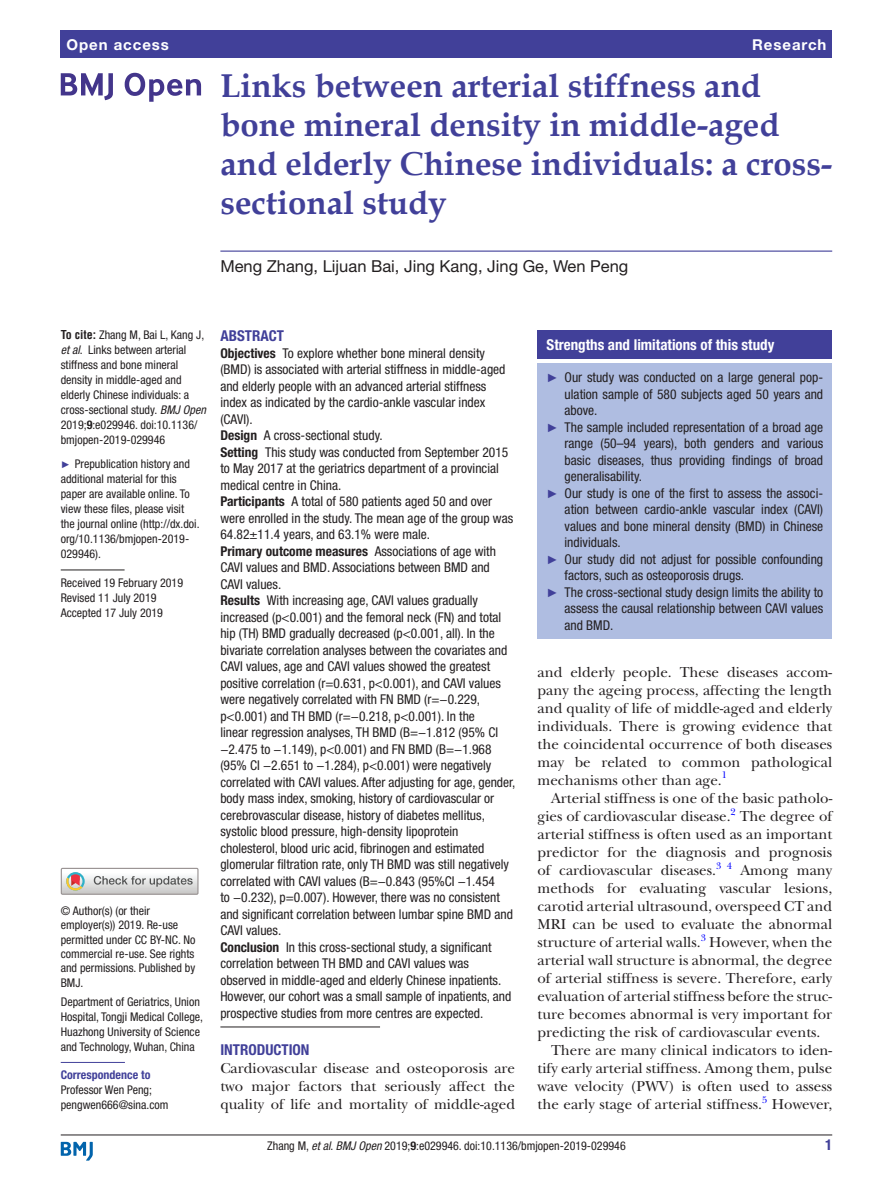
<style>
.page{position:relative;width:893px;height:1191px;background:#fff}
.page>*{position:absolute;margin:0;border:0;box-sizing:border-box;transform-origin:0 0}
.t1{font:700 33px/39px "Book Antiqua";color:#414099}
.t2{font:16.5px "Helvetica Neue LT Std";color:#231f20}
.t3{font:15px/18px "New Baskerville";color:#231f20;text-align:justify}
.t4{font:700 condensed 15px "Helvetica Neue LT Std";color:#fff}
.t5{font:700 condensed 15px "Helvetica Neue LT Std";color:#414099}
.t6{font:700 15px "Helvetica Neue LT Std";letter-spacing:.065em;color:#fff}
.t7{font:condensed 13.5px/16.5px "Helvetica Neue LT Std";color:#231f20}
.t8{font:condensed 12px/15px "Helvetica Neue LT Std";color:#231f20}
.t9{font:700 condensed 12px "Helvetica Neue LT Std";color:#414099}
.t10{font:9.9px "New Baskerville";color:#00f}
.s1{font-family:"Helvetica LT Std";font-weight:700}
.s2{font-style:italic}
.s3{font-weight:700}
.s4{font-family:"Arial";font-stretch:normal;font-size:9.75px;color:#414099}
.s5{font-family:"Arial";font-stretch:normal;font-size:12px;color:#414099}
</style>
<div class="page">
<hr style="left:61px;top:1134px;width:771px;height:1px;background:#231f20">
<svg style="left:61px;top:1141px;width:32px;height:19px"></svg>
<div style="left:61px;top:31px;width:771px;height:27px;background:#414099"></div>
<hr style="left:220px;top:250px;width:612px;height:2px;background:#414099">
<hr style="left:61px;top:569px;width:64px;height:1px;background:#231f20">
<hr style="left:61px;top:1062px;width:64px;height:1px;background:#414099">
<svg style="left:61px;top:73px;width:52px;height:27px"></svg>
<svg style="left:125px;top:73px;width:76px;height:29px"></svg>
<div style="left:61px;top:867px;width:138px;height:27px;border:1px solid #969090"></div>
<svg style="left:61px;top:868px;width:137px;height:26px"></svg>
<div style="left:538px;top:331px;width:294px;height:28px;background:#414099"></div>
<div style="left:538px;top:363px;width:294px;height:275px;background:#afbde1"></div>
<hr style="left:220px;top:1026px;width:160px;height:1px;background:#231f20">
<p class="t6" style="left:66px;top:35px;width:104px">Open access</p>
<p class="t6" style="left:752px;top:35px;width:76px">Research</p>
<h1 class="t1" style="left:220px;top:66px;width:613px">Links between arterial stiffness and bone mineral density in middle-aged and elderly Chinese individuals: a cross&shy;sectional study</h1>
<p class="t2" style="left:220px;top:257px;width:410px">Meng Zhang, Lijuan Bai, Jing Kang, Jing Ge, Wen Peng</p>
<p class="t8" style="left:61px;top:327px;width:147px"><span class="s1">To cite:</span> Zhang M, Bai L, Kang J, <span class="s2">et al</span>. Links between arterial stiffness and bone mineral density in middle-aged and elderly Chinese individuals: a cross-sectional study. <span class="s2">BMJ Open<br></span>2019;<span class="s3">9</span>:e029946. doi:10.1136/ bmjopen-2019-029946</p>
<p class="t8" style="left:61px;top:456px;width:140px"><span class="s4">►</span> Prepublication history and additional material for this paper are available online. To view these files, please visit the journal online (http://dx.doi. org/10.1136/bmjopen-2019-<br>029946).</p>
<p class="t8" style="left:61px;top:575px;width:124px">Received 19 February 2019<br>Revised 11 July 2019<br>Accepted 17 July 2019</p>
<p class="t8" style="left:61px;top:903px;width:136px;line-height:14.4px">© Author(s) (or their employer(s)) 2019. Re-use permitted under CC BY-NC. No commercial re-use. See rights and permissions. Published by<br>BMJ.</p>
<p class="t8" style="left:61px;top:994px;width:144px">Department of Geriatrics, Union<br>Hospital, Tongji Medical College,<br>Huazhong University of Science and Technology, Wuhan, China</p>
<p class="t9" style="left:61px;top:1067px;width:91px">Correspondence to</p>
<p class="t8" style="left:61px;top:1082px;width:109px">Professor Wen Peng; pengwen666@sina.com</p>
<p class="t5" style="left:220px;top:327px;width:65px">Abstract</p>
<p class="t7" style="left:220px;top:345px;width:297px"><span class="s3">Objectives</span> To explore whether bone mineral density (BMD) is associated with arterial stiffness in middle-aged and elderly people with an advanced arterial stiffness index as indicated by the cardio-ankle vascular index (CAVI).<br><span class="s3">Design</span> A cross-sectional study.<br><span class="s3">Setting</span> This study was conducted from September 2015 to May 2017 at the geriatrics department of a provincial medical centre in China.<br><span class="s3">Participants</span> A total of 580 patients aged 50 and over were enrolled in the study. The mean age of the group was 64.82±11.4 years, and 63.1% were male.<br><span class="s3">Primary outcome measures</span> Associations of age with CAVI values and BMD. Associations between BMD and CAVI values.<br><span class="s3">Results</span> With increasing age, CAVI values gradually increased (p&lt;0.001) and the femoral neck (FN) and total hip (TH) BMD gradually decreased (p&lt;0.001, all). In the bivariate correlation analyses between the covariates and CAVI values, age and CAVI values showed the greatest positive correlation (r=0.631, p&lt;0.001), and CAVI values were negatively correlated with FN BMD (r=−0.229, p&lt;0.001) and TH BMD (r=−0.218, p&lt;0.001). In the<br>linear regression analyses, TH BMD (B=−1.812 (95% CI −2.475 to −1.149), p&lt;0.001) and FN BMD (B=−1.968 (95% CI −2.651 to −1.284), p&lt;0.001) were negatively correlated with CAVI values. After adjusting for age, gender, body mass index, smoking, history of cardiovascular or cerebrovascular disease, history of diabetes mellitus, systolic blood pressure, high-density lipoprotein cholesterol, blood uric acid, fibrinogen and estimated glomerular filtration rate, only TH BMD was still negatively correlated with CAVI values (B=−0.843 (95%CI −1.454<br>to −0.232), p=0.007). However, there was no consistent and significant correlation between lumbar spine BMD and CAVI values.<br><span class="s3">Conclusion</span> In this cross-sectional study, a significant correlation between TH BMD and CAVI values was observed in middle-aged and elderly Chinese inpatients.<br>However, our cohort was a small sample of inpatients, and prospective studies from more centres are expected.</p>
<p class="t5" style="left:220px;top:1041px;width:91px">Introduction</p>
<p class="t3" style="left:220px;top:1059px;width:296px">Cardiovascular disease and osteoporosis are two major factors that seriously affect the quality of life and mortality of middle-aged</p>
<p class="t4" style="left:547px;top:336px;width:229px">Strengths and limitations of this study</p>
<p class="t7" style="left:547px;top:369px;width:278px"><span class="s5">►</span> Our study was conducted on a large general pop-</p>
<p class="t7" style="left:565px;top:385px;width:260px">ulation sample of 580 subjects aged 50 years and</p>
<p class="t7" style="left:565px;top:402px;width:34px">above.</p>
<p class="t7" style="left:547px;top:418px;width:278px"><span class="s5">►</span> The sample included representation of a broad age</p>
<p class="t7" style="left:565px;top:435px;width:260px">range (50–94 years), both genders and various</p>
<p class="t7" style="left:565px;top:451px;width:260px">basic diseases, thus providing findings of broad</p>
<p class="t7" style="left:565px;top:468px;width:79px">generalisability.</p>
<p class="t7" style="left:547px;top:484px;width:278px"><span class="s5">►</span> Our study is one of the first to assess the associ-</p>
<p class="t7" style="left:565px;top:501px;width:260px">ation between cardio-ankle vascular index (CAVI)</p>
<p class="t7" style="left:565px;top:517px;width:260px">values and bone mineral density (BMD) in Chinese</p>
<p class="t7" style="left:565px;top:534px;width:58px">individuals.</p>
<p class="t7" style="left:547px;top:550px;width:278px"><span class="s5">►</span> Our study did not adjust for possible confounding</p>
<p class="t7" style="left:565px;top:567px;width:181px">factors, such as osteoporosis drugs.</p>
<p class="t7" style="left:547px;top:583px;width:278px"><span class="s5">►</span> The cross-sectional study design limits the ability to</p>
<p class="t7" style="left:565px;top:600px;width:260px">assess the causal relationship between CAVI values</p>
<p class="t7" style="left:565px;top:616px;width:50px">and BMD.</p>
<p class="t3" style="left:538px;top:663px;width:296px">and elderly people. These diseases accom&shy;pany the ageing process, affecting the length and quality of life of middle-aged and elderly individuals. There is growing evidence that the coincidental occurrence of both diseases may be related to common pathological mechanisms other than age.<sup>1</sup></p>
<p class="t3" style="left:538px;top:789px;width:296px;text-indent:14px">Arterial stiffness is one of the basic patholo&shy;gies of cardiovascular disease.</p>
<p class="t10" style="left:731px;top:805px;width:7px">2</p>
<p class="t3" style="left:538px;top:807px;width:296px;text-indent:202px">The degree of arterial stiffness is often used as an important predictor for the diagnosis and prognosis of cardiovascular diseases.</p>
<p class="t10" style="left:716px;top:859px;width:17px">3 4</p>
<p class="t3" style="left:538px;top:861px;width:296px;text-indent:203px">Among many methods for evaluating vascular lesions, carotid arterial ultrasound, overspeed CT and MRI can be used to evaluate the abnormal structure of arterial walls.</p>
<p class="t10" style="left:701px;top:931px;width:7px">3</p>
<p class="t3" style="left:709px;top:933px;width:125px">However, when the</p>
<p class="t3" style="left:538px;top:951px;width:296px">arterial wall structure is abnormal, the degree</p>
<p class="t3" style="left:538px;top:969px;width:296px">of arterial stiffness is severe. Therefore, early</p>
<p class="t3" style="left:538px;top:987px;width:296px">evaluation of arterial stiffness before the struc-</p>
<p class="t3" style="left:538px;top:1005px;width:296px">ture becomes abnormal is very important for</p>
<p class="t3" style="left:538px;top:1023px;width:284px">predicting the risk of cardiovascular events.</p>
<p class="t3" style="left:551px;top:1041px;width:283px">There are many clinical indicators to iden-</p>
<p class="t3" style="left:538px;top:1059px;width:296px">tify early arterial stiffness. Among them, pulse</p>
<p class="t3" style="left:538px;top:1077px;width:296px">wave velocity (PWV) is often used to assess</p>
<p class="t3" style="left:538px;top:1095px;width:296px">the early stage of arterial stiffness.<sup>5</sup> However,</p>
<p class="t8" style="left:267px;top:1137px;width:360px">Zhang M, <span class="s2">et al</span>. <span class="s2">BMJ Open</span> 2019;<span class="s3">9</span>:e029946. doi:10.1136/bmjopen-2019-029946</p>
<p class="t5" style="left:825px;top:1135px;width:9px">1</p>
</div>
